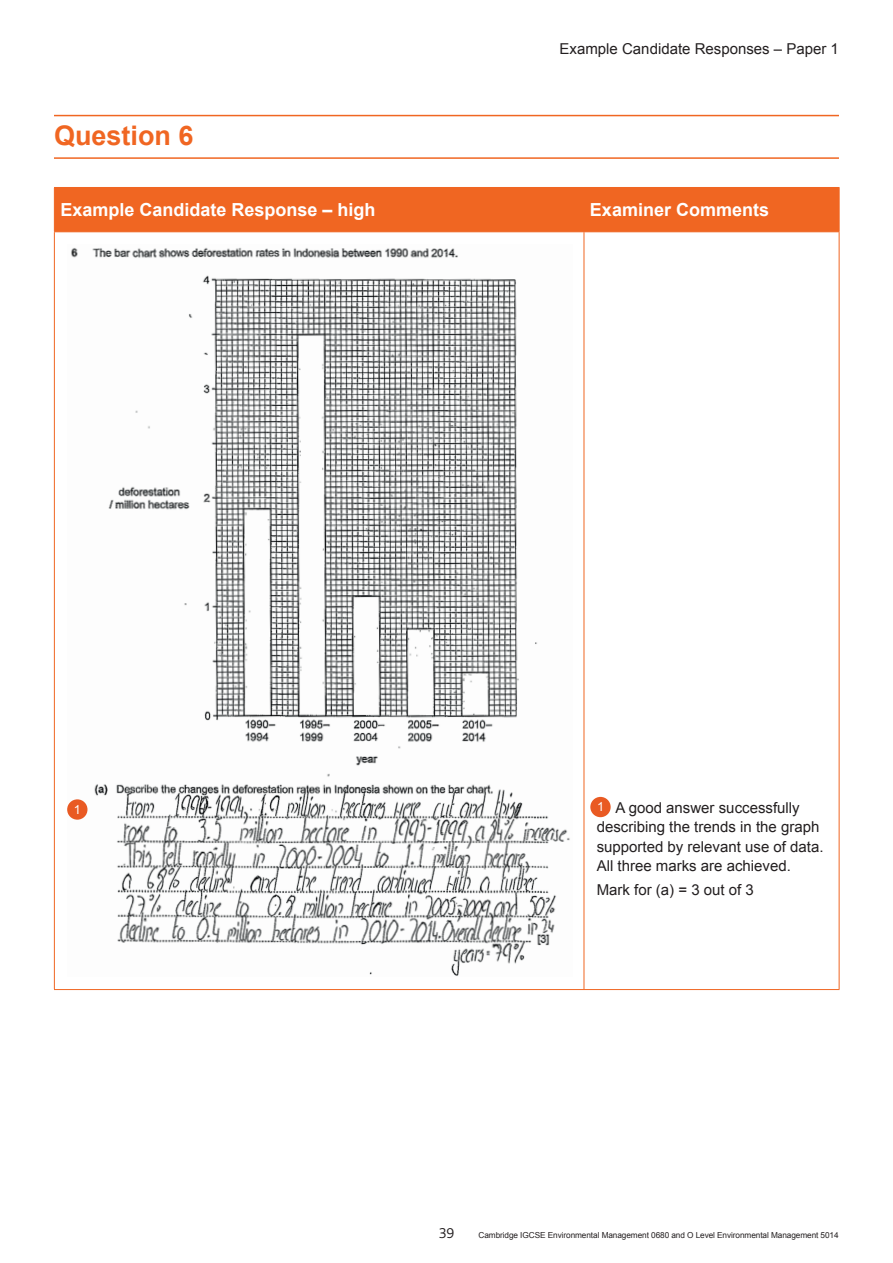
<style>
.page{position:relative;width:893px;height:1263px;background:#fff}
.page>*{position:absolute;margin:0;border:0;box-sizing:border-box;transform-origin:0 0}
.t1{font:700 27px "Arial";color:#f06622}
.t2{font:700 18px "Arial";color:#fff}
.t3{font:15px/19.5px "Arial";color:#231f20}
.t4{font:300 15px "Bliss";color:#231f20}
.t5{font:12.6px "Arial MT Pro";color:#fff}
.t6{font:8.25px "Arial";letter-spacing:-.01em;color:#231f20}
</style>
<div class="page">
<hr style="left:54px;top:115px;width:785px;height:1px;background:#f06622">
<hr style="left:54px;top:157px;width:785px;height:2px;background:#f06622">
<div style="left:55px;top:188px;width:784px;height:43px;background:#f06622"></div>
<hr style="left:54px;top:188px;width:1px;height:43px;background:#f06622">
<hr style="left:54px;top:187px;width:530px;height:1px;background:#f06622">
<hr style="left:54px;top:231px;width:530px;height:1px;background:#f06622">
<hr style="left:584px;top:188px;width:1px;height:43px;background:#f06622">
<hr style="left:584px;top:187px;width:255px;height:1px;background:#f06622">
<hr style="left:839px;top:188px;width:1px;height:43px;background:#f06622">
<hr style="left:584px;top:231px;width:255px;height:1px;background:#f06622">
<hr style="left:54px;top:232px;width:1px;height:757px;background:#f06622">
<hr style="left:584px;top:232px;width:1px;height:757px;background:#f06622">
<hr style="left:839px;top:232px;width:1px;height:757px;background:#f06622">
<hr style="left:54px;top:989px;width:530px;height:1px;background:#f06622">
<hr style="left:584px;top:989px;width:255px;height:1px;background:#f06622">
<img style="left:67px;top:247px;width:503px;height:729px">
<div style="left:590px;top:797px;width:21px;height:20px;background:#e95a23;border-radius:50%"></div>
<div style="left:67px;top:799px;width:20px;height:21px;background:#e95a23;border-radius:50%"></div>
<h1 class="t1" style="left:54px;top:118px;width:141px">Question 6</h1>
<p class="t3" style="left:560px;top:39px;width:281px">Example Candidate Responses – Paper 1</p>
<p class="t2" style="left:60px;top:198px;width:317px">Example Candidate Response – high</p>
<p class="t2" style="left:590px;top:198px;width:181px">Examiner Comments</p>
<p class="t3" style="left:597px;top:798px;width:228px;text-indent:19px">A good answer successfully describing the trends in the graph supported by relevant use of data.<br>All three marks are achieved.</p>
<p class="t3" style="left:597px;top:880px;width:159px">Mark for (a) = 3 out of 3</p>
<p class="t5" style="left:74px;top:802px;width:9px">1</p>
<p class="t5" style="left:597px;top:800px;width:9px">1</p>
<p class="t4" style="left:439px;top:1225px;width:17px">39</p>
<p class="t6" style="left:478px;top:1229px;width:362px">Cambridge IGCSE Environmental Management 0680 and O Level Environmental Management 5014</p>
</div>
